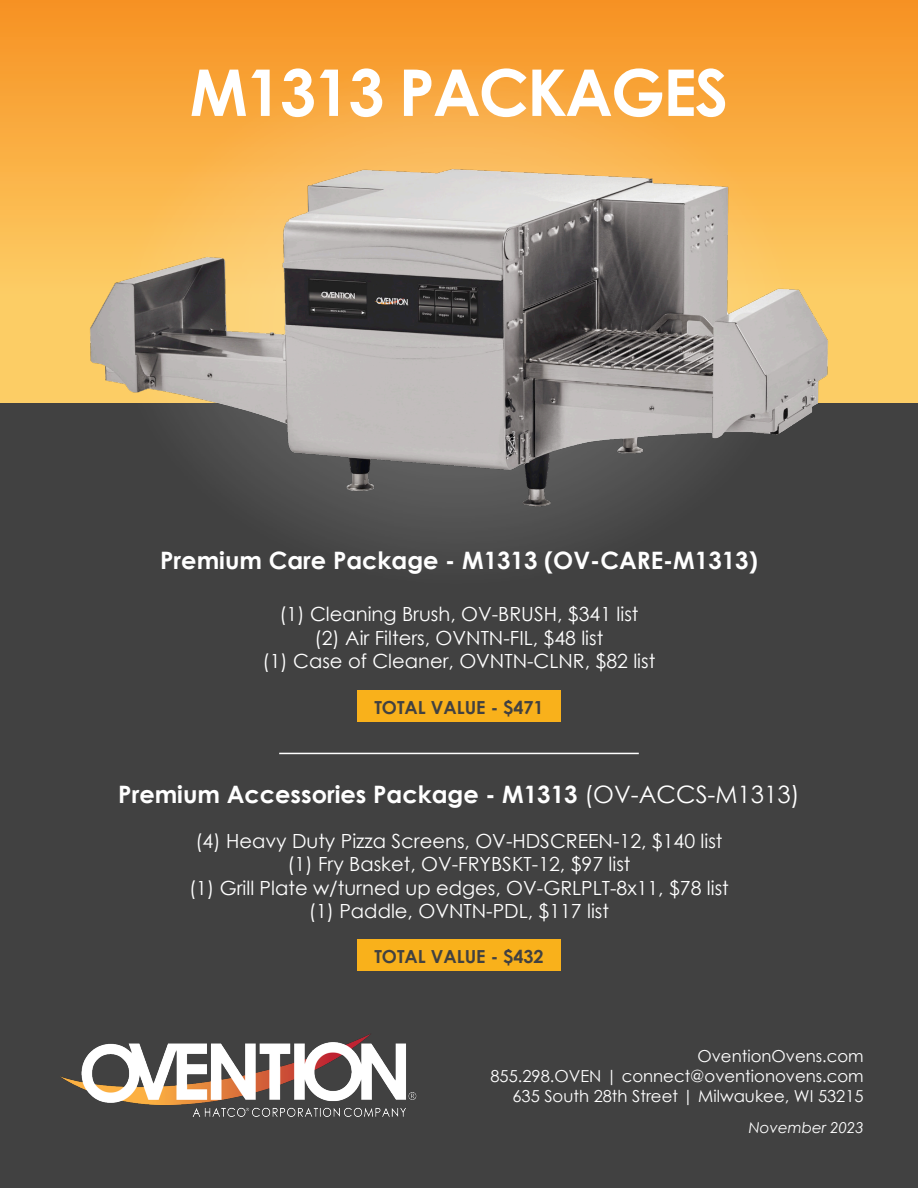
<style>
.page{position:relative;width:918px;height:1188px;background:#fff}
.page>*{position:absolute;margin:0;border:0;box-sizing:border-box;transform-origin:0 0}
.t1{font:700 64.5px "Century Gothic";letter-spacing:-.03em;color:#fff}
.t2{font:700 24px "Century Gothic";color:#fff}
.t3{font:19.5px "Century Gothic";color:#fff}
.t4{font:700 18px "Century Gothic";color:#414141}
.t5{font:16.5px "Century Gothic";color:#fff}
.t6{font:italic 15px "Century Gothic";color:#fff}
.s1{font-weight:400}
</style>
<div class="page">
<div style="left:0;top:0;width:918px;height:418px;background:linear-gradient(to bottom,#f79527,#fddb75)"></div>
<div style="left:0;top:404px;width:918px;height:784px;background:#414141"></div>
<div style="left:357px;top:690px;width:204px;height:32px;background:#f9b11b"></div>
<img style="left:60px;top:1034px;width:357px;height:83px">
<svg style="left:114px;top:56px;width:690px;height:532px"></svg>
<div style="left:357px;top:939px;width:204px;height:32px;background:#f9b11b"></div>
<hr style="left:279px;top:753px;width:360px;height:1px;background:#fff">
<img style="left:43px;top:132px;width:832px;height:403px">
<p class="t1" style="left:190px;top:44px;width:540px">M1313 PACKAGES</p>
<p class="t2" style="left:160px;top:542px;width:599px">Premium Care Package - M1313 (OV-CARE-M1313)</p>
<p class="t3" style="left:279px;top:601px;width:361px">(1) Cleaning Brush, OV-BRUSH, $341 list</p>
<p class="t3" style="left:315px;top:624px;width:290px">(2) Air Filters, OVNTN-FIL, $48 list</p>
<p class="t3" style="left:263px;top:647px;width:394px">(1) Case of Cleaner, OVNTN-CLNR, $82 list</p>
<p class="t4" style="left:374px;top:693px;width:171px">TOTAL VALUE - $471</p>
<p class="t2" style="left:118px;top:776px;width:683px">Premium Accessories Package - M1313 <span class="s1">(OV-ACCS-M1313)</span></p>
<p class="t3" style="left:195px;top:827px;width:529px">(4) Heavy Duty Pizza Screens, OV-HDSCREEN-12, $140 list</p>
<p class="t3" style="left:287px;top:851px;width:345px">(1) Fry Basket, OV-FRYBSKT-12, $97 list</p>
<p class="t3" style="left:189px;top:874px;width:541px">(1) Grill Plate w/turned up edges, OV-GRLPLT-8x11, $78 list</p>
<p class="t3" style="left:309px;top:898px;width:302px">(1) Paddle, OVNTN-PDL, $117 list</p>
<p class="t4" style="left:374px;top:943px;width:171px">TOTAL VALUE - $432</p>
<p class="t5" style="left:698px;top:1045px;width:168px">OventionOvens.com</p>
<p class="t5" style="left:490px;top:1065px;width:375px">855.298.OVEN | connect@oventionovens.com</p>
<p class="t5" style="left:512px;top:1084px;width:353px">635 South 28th Street | Milwaukee, WI 53215</p>
<p class="t6" style="left:749px;top:1117px;width:116px">November 2023</p>
</div>
